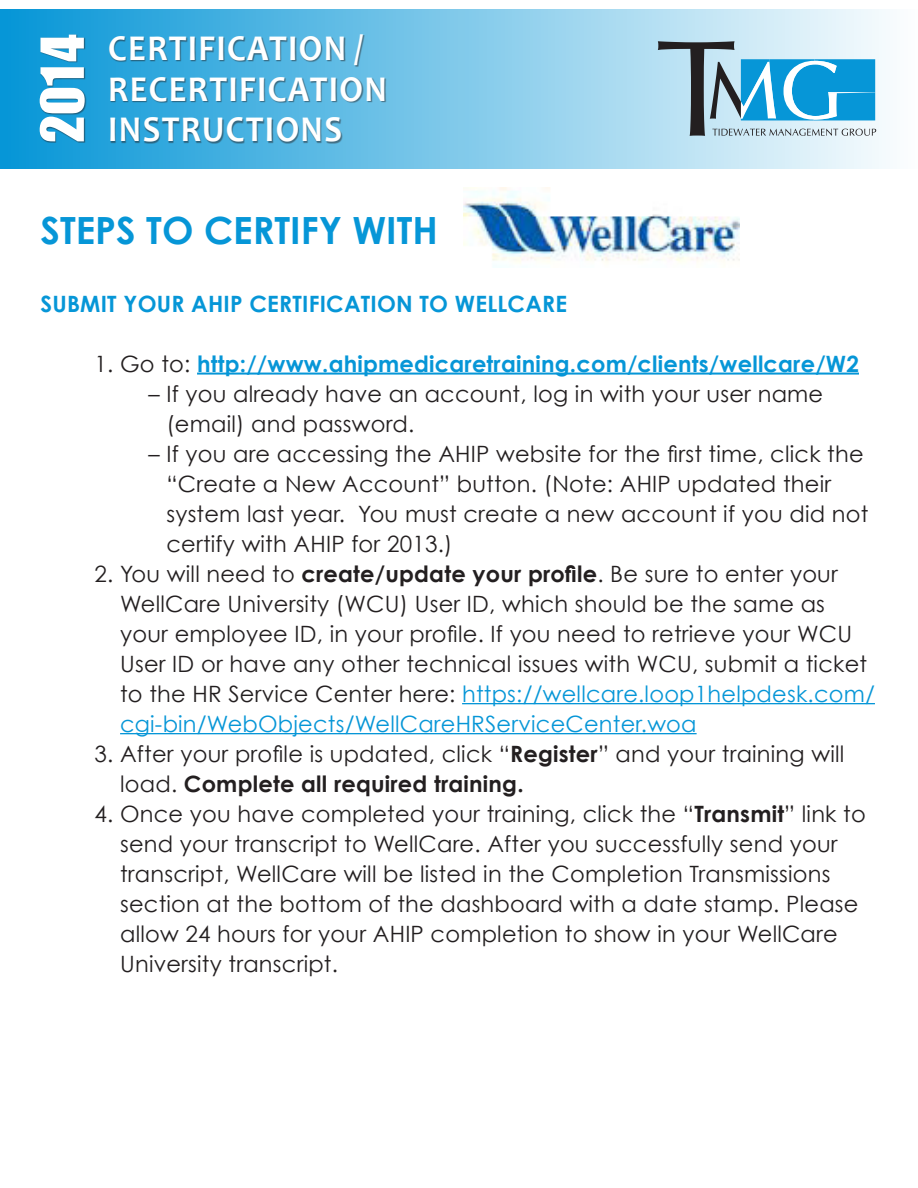
<style>
.page{position:relative;width:918px;height:1188px;background:#fff}
.page>*{position:absolute;margin:0;border:0;box-sizing:border-box;transform-origin:0 0}
.t1{font:54.9px "Impact";color:#fff}
.t2{font:700 37.5px "Century Gothic";color:#0696d7}
.t3{font:700 36.45px/40.5px "Candara";letter-spacing:.04em;color:#fff;scale:.93 1}
.t4{font:22.5px/30px "Century Gothic";letter-spacing:.01em;color:#231f20}
.t5{font:700 22.5px "Century Gothic";letter-spacing:.01em;color:#0696d7}
.s1{font-weight:400;color:#231f20}
.s2{font-weight:700}
.s3{color:#0696d7}
</style>
<div class="page">
<div style="left:0;top:9px;width:918px;height:159px;background:linear-gradient(to right,#0595d6,#fcfefe)"></div>
<svg style="left:658px;top:41px;width:218px;height:95px;background:#7cb7d2"></svg>
<img style="left:463px;top:188px;width:276px;height:75px">
<div style="left:109px;top:35px;width:277px;height:108px;background:#231f20;opacity:.5"></div>
<div style="left:40px;top:34px;width:46px;height:109px;background:#231f20;opacity:.5"></div>
<hr style="left:197px;top:373px;width:662px;height:2px;background:#0696d7">
<hr style="left:462px;top:703px;width:413px;height:1px;background:#0696d7">
<hr style="left:120px;top:733px;width:577px;height:1px;background:#0696d7">
<p class="t1" style="left:20px;top:143px;width:110px;rotate:-90deg">2014</p>
<p class="t3" style="left:108px;top:28px;width:301px">CERTIFICATION /<br>RECERTIFICATION</p>
<p class="t3" style="left:108px;top:109px;width:253px">INSTRUCTIONS</p>
<p class="t2" style="left:40px;top:207px;width:399px">STEPS TO CERTIFY WITH</p>
<p class="t5" style="left:40px;top:289px;width:528px">SUBMIT YOUR AHIP CERTIFICATION TO WELLCARE</p>
<p class="t5" style="left:94px;top:349px;width:766px"><span class="s1">1. Go to:</span> http://www.ahipmedicaretraining.com/clients/wellcare/W2</p>
<p class="t4" style="left:166px;top:378px;width:658px;text-indent:-18px">– If you already have an account, log in with your user name (email) and password.</p>
<p class="t4" style="left:166px;top:438px;width:703px;text-indent:-18px">– If you are accessing the AHIP website for the first time, click the “Create a New Account” button. (Note: AHIP updated their system last year. You must create a new account if you did not certify with AHIP for 2013.)</p>
<p class="t4" style="left:120px;top:558px;width:756px;text-indent:-26px">2. You will need to <span class="s2">create/update your profile</span>. Be sure to enter your WellCare University (WCU) User ID, which should be the same as your employee ID, in your profile. If you need to retrieve your WCU User ID or have any other technical issues with WCU, submit a ticket to the HR Service Center here: <span class="s3">https://wellcare.loop1helpdesk.com/ cgi-bin/WebObjects/WellCareHRServiceCenter.woa</span></p>
<p class="t4" style="left:120px;top:738px;width:726px;text-indent:-26px">3. After your profile is updated, click “<span class="s2">Register</span>” and your training will load. <span class="s2">Complete all required training.</span></p>
<p class="t4" style="left:120px;top:798px;width:747px;text-indent:-26px">4. Once you have completed your training, click the “<span class="s2">Transmit</span>” link to send your transcript to WellCare. After you successfully send your transcript, WellCare will be listed in the Completion Transmissions section at the bottom of the dashboard with a date stamp. Please allow 24 hours for your AHIP completion to show in your WellCare University transcript.</p>
</div>
